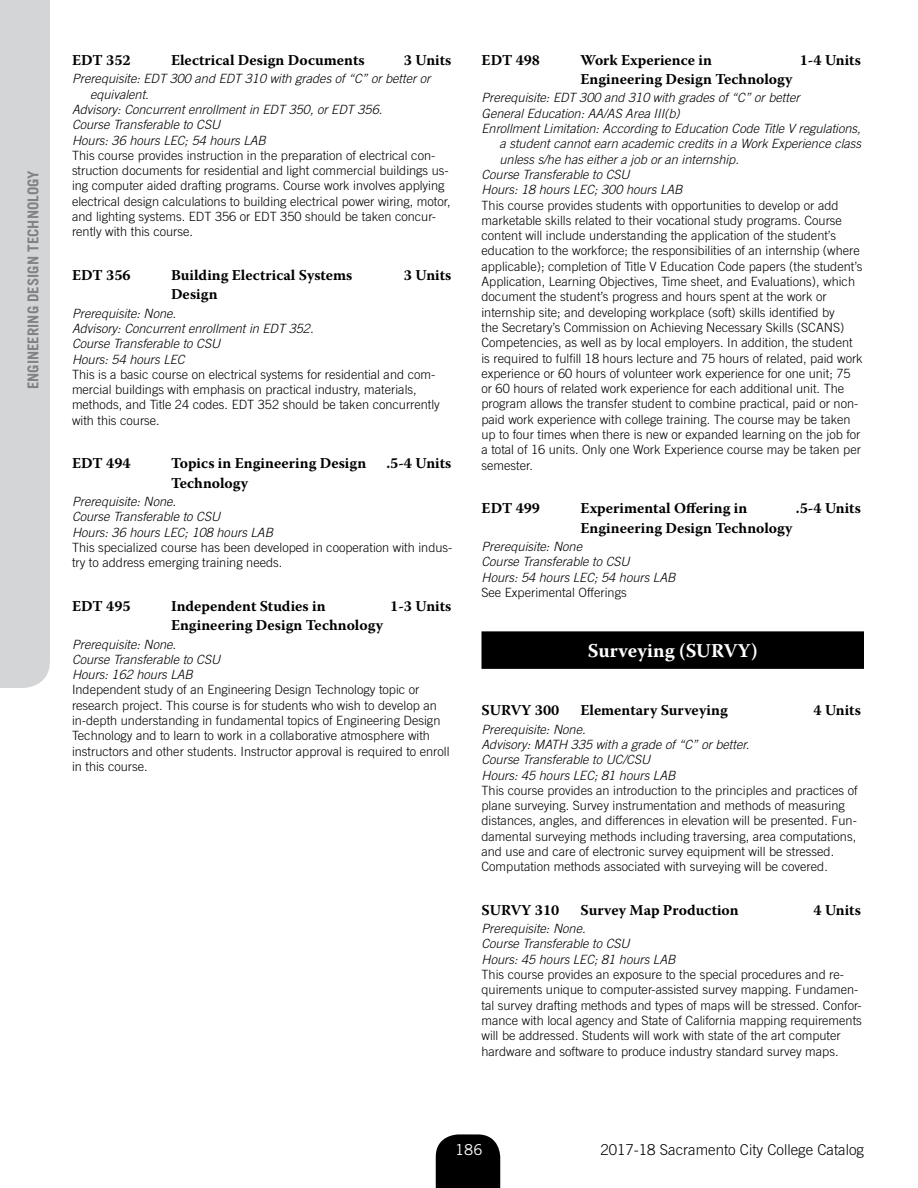
<style>
.page{position:relative;width:918px;height:1188px;background:#fff}
.page>*{position:absolute;margin:0;border:0;box-sizing:border-box;transform-origin:0 0}
.Department_Title{font:700 19.5px "Warnock Pro";letter-spacing:.005em;color:#fff}
.Course_Title{font:700 15px "Warnock Pro";color:#000}
.Course_Title_p2{font:700 15px "Warnock Pro";color:#000}
.t1{font:300 15px "Trade Gothic";color:#000}
.t2{font:700 15px "Trade Gothic";color:#808285}
.t3{font:15px "Trade Gothic";color:#fff}
.Course_Description{font:300 12.75px/15.3px "Trade Gothic";color:#000}
.PreReq{font:italic 300 12.75px/15.3px "Trade Gothic LT Std";color:#000}
.Hours{font:italic 300 12.75px "Trade Gothic LT Std";color:#000}
.Credit{font:italic 300 12.75px "Trade Gothic LT Std";color:#000}
.EnrlLim{font:italic 300 12.75px/15.3px "Trade Gothic LT Std";color:#000;text-align:justify}
.Advisory{font:italic 300 12.75px "Trade Gothic LT Std";color:#000}
.GenEd{font:italic 300 12.75px "Trade Gothic LT Std";color:#000}
</style>
<div class="page">
<svg style="left:436px;top:1134px;width:64px;height:54px"></svg>
<div style="left:0;top:0;width:50px;height:688px;background:#d3d5d6"></div>
<div style="left:482px;top:631px;width:382px;height:38px;background:#000"></div>
<p class="t2" style="left:24px;top:389px;width:221px;rotate:-90deg">ENGINEERING DESIGN TECHNOLOGY</p>
<h3 class="Course_Title" style="left:72px;top:51px;width:60px">EDT 352</h3>
<h3 class="Course_Title" style="left:171px;top:51px;width:195px">Electrical Design Documents</h3>
<h3 class="Course_Title" style="left:404px;top:51px;width:49px">3 Units</h3>
<p class="PreReq" style="left:90px;top:71px;width:342px;text-indent:-18px">Prerequisite: EDT 300 and EDT 310 with grades of “C” or better or equivalent.</p>
<p class="Advisory" style="left:72px;top:102px;width:312px">Advisory: Concurrent enrollment in EDT 350, or EDT 356.</p>
<p class="Credit" style="left:72px;top:117px;width:150px">Course Transferable to CSU</p>
<p class="Hours" style="left:72px;top:132px;width:196px">Hours: 36 hours LEC; 54 hours LAB</p>
<p class="Course_Description" style="left:72px;top:147px;width:380px">This course provides instruction in the preparation of electrical con&shy;struction documents for residential and light commercial buildings us&shy;ing computer aided drafting programs. Course work involves applying electrical design calculations to building electrical power wiring, motor, and lighting systems. EDT 356 or EDT 350 should be taken concur&shy;rently with this course.</p>
<h3 class="Course_Title" style="left:72px;top:266px;width:60px">EDT 356</h3>
<h3 class="Course_Title" style="left:171px;top:266px;width:183px">Building Electrical Systems</h3>
<h3 class="Course_Title" style="left:404px;top:266px;width:49px">3 Units</h3>
<h3 class="Course_Title_p2" style="left:171px;top:285px;width:48px">Design</h3>
<p class="PreReq" style="left:72px;top:306px;width:106px">Prerequisite: None.</p>
<p class="Advisory" style="left:72px;top:321px;width:243px">Advisory: Concurrent enrollment in EDT 352.</p>
<p class="Credit" style="left:72px;top:336px;width:150px">Course Transferable to CSU</p>
<p class="Hours" style="left:72px;top:351px;width:114px">Hours: 54 hours LEC</p>
<p class="Course_Description" style="left:72px;top:366px;width:369px">This is a basic course on electrical systems for residential and com&shy;mercial buildings with emphasis on practical industry, materials, methods, and Title 24 codes. EDT 352 should be taken concurrently with this course.</p>
<h3 class="Course_Title" style="left:72px;top:454px;width:60px">EDT 494</h3>
<h3 class="Course_Title" style="left:171px;top:454px;width:197px">Topics in Engineering Design</h3>
<h3 class="Course_Title" style="left:386px;top:454px;width:67px">.5-4 Units</h3>
<h3 class="Course_Title_p2" style="left:171px;top:474px;width:79px">Technology</h3>
<p class="PreReq" style="left:72px;top:494px;width:106px">Prerequisite: None.</p>
<p class="Credit" style="left:72px;top:509px;width:150px">Course Transferable to CSU</p>
<p class="Hours" style="left:72px;top:525px;width:203px">Hours: 36 hours LEC; 108 hours LAB</p>
<p class="Course_Description" style="left:72px;top:540px;width:382px">This specialized course has been developed in cooperation with indus&shy;try to address emerging training needs.</p>
<h3 class="Course_Title" style="left:72px;top:597px;width:60px">EDT 495</h3>
<h3 class="Course_Title" style="left:171px;top:597px;width:156px">Independent Studies in</h3>
<h3 class="Course_Title" style="left:390px;top:597px;width:63px">1-3 Units</h3>
<h3 class="Course_Title_p2" style="left:171px;top:616px;width:214px">Engineering Design Technology</h3>
<p class="PreReq" style="left:72px;top:637px;width:106px">Prerequisite: None.</p>
<p class="Credit" style="left:72px;top:652px;width:150px">Course Transferable to CSU</p>
<p class="Hours" style="left:72px;top:667px;width:123px">Hours: 162 hours LAB</p>
<p class="Course_Description" style="left:72px;top:682px;width:379px">Independent study of an Engineering Design Technology topic or research project. This course is for students who wish to develop an in-depth understanding in fundamental topics of Engineering Design Technology and to learn to work in a collaborative atmosphere with instructors and other students. Instructor approval is required to enroll in this course.</p>
<h3 class="Course_Title" style="left:482px;top:51px;width:60px">EDT 498</h3>
<h3 class="Course_Title" style="left:580px;top:51px;width:133px">Work Experience in</h3>
<h3 class="Course_Title" style="left:800px;top:51px;width:63px">1-4 Units</h3>
<h3 class="Course_Title_p2" style="left:580px;top:70px;width:214px">Engineering Design Technology</h3>
<p class="PreReq" style="left:482px;top:91px;width:320px">Prerequisite: EDT 300 and 310 with grades of “C” or better</p>
<p class="GenEd" style="left:482px;top:106px;width:200px">General Education: AA/AS Area III(b)</p>
<p class="EnrlLim" style="left:500px;top:121px;width:363px;text-indent:-18px">Enrollment Limitation: According to Education Code Title V regulations, a student cannot earn academic credits in a Work Experience class unless s/he has either a job or an internship.</p>
<p class="Credit" style="left:482px;top:167px;width:150px">Course Transferable to CSU</p>
<p class="Hours" style="left:482px;top:182px;width:203px">Hours: 18 hours LEC; 300 hours LAB</p>
<p class="Course_Description" style="left:482px;top:197px;width:383px">This course provides students with opportunities to develop or add marketable skills related to their vocational study programs. Course content will include understanding the application of the student’s education to the workforce; the responsibilities of an internship (where applicable); completion of Title V Education Code papers (the student’s Application, Learning Objectives, Time sheet, and Evaluations), which document the student’s progress and hours spent at the work or internship site; and developing workplace (soft) skills identified by<br>the Secretary’s Commission on Achieving Necessary Skills (SCANS)<br>Competencies, as well as by local employers. In addition, the student is required to fulfill 18 hours lecture and 75 hours of related, paid work experience or 60 hours of volunteer work experience for one unit; 75 or 60 hours of related work experience for each additional unit. The program allows the transfer student to combine practical, paid or non&shy;paid work experience with college training. The course may be taken up to four times when there is new or expanded learning on the job for a total of 16 units. Only one Work Experience course may be taken per semester.</p>
<h3 class="Course_Title" style="left:482px;top:499px;width:60px">EDT 499</h3>
<h3 class="Course_Title" style="left:580px;top:499px;width:168px">Experimental Offering in</h3>
<h3 class="Course_Title" style="left:796px;top:499px;width:67px">.5-4 Units</h3>
<h3 class="Course_Title_p2" style="left:580px;top:519px;width:214px">Engineering Design Technology</h3>
<p class="PreReq" style="left:482px;top:539px;width:102px">Prerequisite: None</p>
<p class="Credit" style="left:482px;top:554px;width:150px">Course Transferable to CSU</p>
<p class="Hours" style="left:482px;top:569px;width:196px">Hours: 54 hours LEC; 54 hours LAB</p>
<p class="Course_Description" style="left:482px;top:585px;width:147px">See Experimental Offerings</p>
<h2 class="Department_Title" style="left:588px;top:639px;width:172px">Surveying (SURVY)</h2>
<h3 class="Course_Title" style="left:482px;top:701px;width:79px">SURVY 300</h3>
<h3 class="Course_Title" style="left:580px;top:701px;width:149px">Elementary Surveying</h3>
<h3 class="Course_Title" style="left:813px;top:701px;width:49px">4 Units</h3>
<p class="PreReq" style="left:482px;top:722px;width:106px">Prerequisite: None.</p>
<p class="Advisory" style="left:482px;top:737px;width:269px">Advisory: MATH 335 with a grade of “C” or better.</p>
<p class="Credit" style="left:482px;top:752px;width:170px">Course Transferable to UC/CSU</p>
<p class="Hours" style="left:482px;top:767px;width:196px">Hours: 45 hours LEC; 81 hours LAB</p>
<p class="Course_Description" style="left:482px;top:783px;width:378px">This course provides an introduction to the principles and practices of plane surveying. Survey instrumentation and methods of measuring distances, angles, and differences in elevation will be presented. Fun&shy;damental surveying methods including traversing, area computations, and use and care of electronic survey equipment will be stressed.<br>Computation methods associated with surveying will be covered.</p>
<h3 class="Course_Title" style="left:482px;top:901px;width:79px">SURVY 310</h3>
<h3 class="Course_Title" style="left:580px;top:901px;width:160px">Survey Map Production</h3>
<h3 class="Course_Title" style="left:813px;top:901px;width:49px">4 Units</h3>
<p class="PreReq" style="left:482px;top:921px;width:106px">Prerequisite: None.</p>
<p class="Credit" style="left:482px;top:936px;width:150px">Course Transferable to CSU</p>
<p class="Hours" style="left:482px;top:952px;width:196px">Hours: 45 hours LEC; 81 hours LAB</p>
<p class="Course_Description" style="left:482px;top:967px;width:382px">This course provides an exposure to the special procedures and re&shy;quirements unique to computer-assisted survey mapping. Fundamen&shy;tal survey drafting methods and types of maps will be stressed. Confor&shy;mance with local agency and State of California mapping requirements will be addressed. Students will work with state of the art computer hardware and software to produce industry standard survey maps.</p>
<p class="t3" style="left:455px;top:1140px;width:29px">186</p>
<p class="t1" style="left:601px;top:1141px;width:265px">2017-18 Sacramento City College Catalog</p>
</div>
